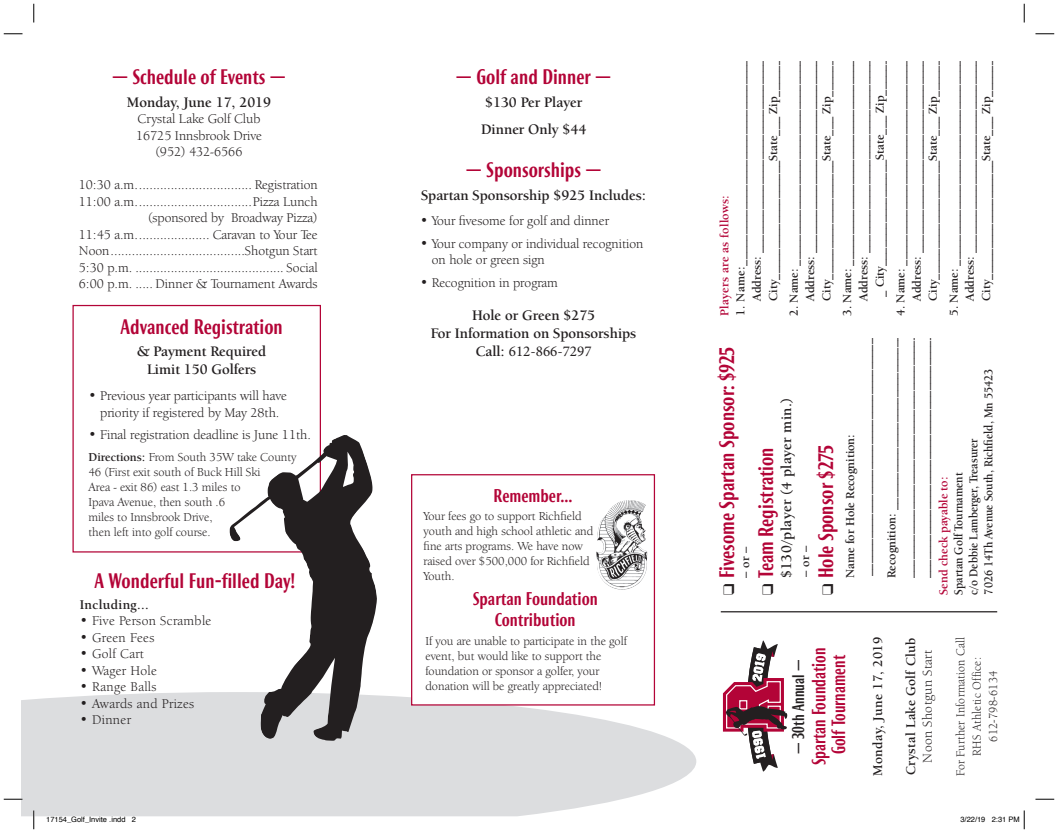
<style>
.page{position:relative;width:1058px;height:833px;background:#fff}
.page>*{position:absolute;margin:0;border:0;box-sizing:border-box;transform-origin:0 0}
.t1{font:500 20px "Roxy";color:#b30437}
.t2{font:500 18.25px/19.5px "Roxy";color:#b30437;text-align:center;scale:.9 1}
.t3{font:500 17.5px/21px "Roxy";color:#b30437;text-align:center}
.t4{font:500 16.12px "Roxy";color:#231f20;scale:.9 1}
.t5{font:700 15px/18px "Berkeley Oldstyle IT Cby BT";color:#231f20;text-align:center}
.t6{font:700 15px "Berkeley Oldstyle IT Cby BT";letter-spacing:.025em;color:#231f20}
.t7{font:15px "Minion Pro";color:#231f20}
.t8{font:13.75px/16.5px "Berkeley Oldstyle IT Cby BT";color:#231f20;text-align:center}
.t9{font:13.75px "Berkeley Oldstyle IT Cby BT";letter-spacing:.025em;color:#231f20}
.t10{font:700 13.75px "Berkeley Oldstyle IT Cby BT";letter-spacing:.025em;color:#231f20}
.t11{font:700 12.5px/16.2px "Berkeley Oldstyle IT Cby BT";color:#231f20;text-align:justify}
.t12{font:12.5px/15px "Berkeley Oldstyle IT Cby BT";color:#231f20}
.t13{font:700 12.5px/15px "Berkeley Oldstyle IT Cby BT";color:#231f20;scale:.93 1}
.t14{font:12.5px/16.2px "Berkeley Oldstyle IT Cby BT";letter-spacing:.025em;color:#231f20;text-align:center;scale:.95 1}
.t15{font:700 12.5px "Berkeley Oldstyle IT Cby BT";letter-spacing:.025em;color:#b30437}
.t16{font:700 12.5px "Berkeley Oldstyle IT Cby BT";color:#b30437}
.t17{font:7.5px "Helvetica";color:#000}
.s1{font-weight:700}
.s2{font-family:"Berkeley Oldstyle IT Cby BT";font-weight:700}
.s3{color:#231f20}
</style>
<div class="page">
<svg style="left:21px;top:692px;width:675px;height:124px;background:#dfe0e1"></svg>
<svg style="left:723px;top:640px;width:64px;height:131px"></svg>
<hr style="left:720px;top:611px;width:277px;height:1px;background:#231f20">
<div style="left:72px;top:305px;width:249px;height:247px;border:1px solid #b30437"></div>
<svg style="left:229px;top:435px;width:148px;height:305px"></svg>
<div style="left:411px;top:474px;width:244px;height:231px;background:#fff;border:1px solid #b30437"></div>
<img style="left:596px;top:500px;width:51px;height:89px">
<svg style="left:4px;top:33px;width:18px;height:2px"></svg>
<svg style="left:1035px;top:33px;width:19px;height:2px"></svg>
<svg style="left:4px;top:798px;width:18px;height:2px"></svg>
<svg style="left:1035px;top:798px;width:19px;height:2px"></svg>
<svg style="left:33px;top:4px;width:2px;height:18px"></svg>
<svg style="left:33px;top:810px;width:2px;height:19px"></svg>
<svg style="left:1023px;top:4px;width:2px;height:18px"></svg>
<svg style="left:46px;top:815px;width:79px;height:2px"></svg>
<svg style="left:1023px;top:810px;width:2px;height:19px"></svg>
<h1 class="t1" style="left:112px;top:65px;width:175px">— Schedule of Events —</h1>
<p class="t5" style="left:127px;top:92px;width:146px">Monday, June 17, 2019</p>
<p class="t8" style="left:136px;top:110px;width:127px">Crystal Lake Golf Club<br>16725 Innsbrook Drive (952) 432-6566</p>
<p class="t8" style="left:79px;top:176px;width:240px;text-align:right">10:30 a.m................................. Registration 11:00 a.m.................................Pizza Lunch (sponsored by Broadway Pizza)<br>11:45 a.m..................... Caravan to Your Tee Noon......................................Shotgun Start 5:30 p.m. .......................................... Social 6:00 p.m. ..... Dinner &amp; Tournament Awards</p>
<h1 class="t1" style="left:120px;top:315px;width:164px">Advanced Registration</h1>
<p class="t5" style="left:137px;top:342px;width:131px">&amp; Payment Required<br>Limit 150 Golfers</p>
<p class="t8" style="left:89px;top:387px;width:200px">• Previous year participants will have priority if registered by May 28th.</p>
<p class="t8" style="left:89px;top:426px;width:224px">• Final registration deadline is June 11th.</p>
<p class="t12" style="left:89px;top:449px;width:209px"><span class="s1">Directions:</span> From South 35W take County<br>46 (First exit south of Buck Hill Ski<br>Area - exit 86) east 1.3 miles to<br>Ipava Avenue, then south .6<br>miles to Innsbrook Drive,<br>then left into golf course.</p>
<h1 class="t1" style="left:94px;top:568px;width:202px">A Wonderful Fun-filled Day!</h1>
<p class="t10" style="left:80px;top:596px;width:70px">Including...</p>
<p class="t9" style="left:80px;top:612px;width:133px">• Five Person Scramble</p>
<p class="t9" style="left:80px;top:629px;width:76px">• Green Fees</p>
<p class="t9" style="left:80px;top:645px;width:66px">• Golf Cart</p>
<p class="t9" style="left:80px;top:662px;width:79px">• Wager Hole</p>
<p class="t9" style="left:80px;top:678px;width:78px">• Range Balls</p>
<p class="t9" style="left:80px;top:695px;width:116px">• Awards and Prizes</p>
<p class="t8" style="left:80px;top:711px;width:53px">• Dinner</p>
<p class="t11" style="left:732px;top:301px;width:243px;text-indent:-15px;rotate:-90deg">1. Name:_________________________________ Address: _______________________________ City___________________State___ Zip______</p>
<p class="t11" style="left:785px;top:301px;width:243px;text-indent:-15px;rotate:-90deg">2. Name: _________________________________ Address: _______________________________ City___________________State___ Zip______</p>
<p class="t11" style="left:838px;top:316px;width:259px;text-align:right;rotate:-90deg">3. Name: _________________________________<br>Address: _______________________________<br>_ City_________________State___ Zip______</p>
<p class="t11" style="left:892px;top:301px;width:243px;text-indent:-15px;rotate:-90deg">4. Name: _________________________________ Address: _______________________________ City___________________State___ Zip______</p>
<p class="t11" style="left:945px;top:301px;width:243px;text-indent:-15px;rotate:-90deg">5. Name: _________________________________ Address: _______________________________ City___________________State___ Zip______</p>
<h1 class="t1" style="left:456px;top:65px;width:157px">— Golf and Dinner —</h1>
<p class="t5" style="left:481px;top:88px;width:107px;line-height:27px;text-align:left">$130 Per Player<br>Dinner Only $44</p>
<h1 class="t1" style="left:466px;top:158px;width:137px">— Sponsorships —</h1>
<p class="t5" style="left:421px;top:185px;width:227px">Spartan Sponsorship $925 Includes:</p>
<p class="t8" style="left:420px;top:212px;width:190px">• Your fivesome for golf and dinner</p>
<p class="t8" style="left:432px;top:235px;width:213px;text-align:left;text-indent:-12px">• Your company or individual recognition on hole or green sign</p>
<p class="t8" style="left:420px;top:274px;width:139px">• Recognition in program</p>
<p class="t5" style="left:431px;top:306px;width:207px">Hole or Green $275<br>For Information on Sponsorships</p>
<p class="t7" style="left:475px;top:341px;width:117px"><span class="s2">Call:</span> 612-866-7297</p>
<h1 class="t1" style="left:715px;top:594px;width:249px;rotate:-90deg"><span class="s3">❑</span> Fivesome Spartan Sponsor: $925</h1>
<p class="t15" style="left:717px;top:316px;width:122px;rotate:-90deg">Players are as follows:</p>
<p class="t11" style="left:841px;top:578px;width:241px;rotate:-90deg">Name for Hole Recognition: ______________________________________</p>
<p class="t11" style="left:883px;top:578px;width:245px;rotate:-90deg">Recognition: ____________________________ _______________________________________ _______________________________________</p>
<p class="t13" style="left:950px;top:594px;width:244px;rotate:-90deg">Spartan Golf Tournament<br>c/o Debbie Lamberger, Treasurer<br>7026 14Th Avenue South, Richfield, Mn 55423</p>
<p class="t6" style="left:777px;top:578px;width:182px;rotate:-90deg">$130/player (4 player min.)</p>
<h1 class="t1" style="left:814px;top:594px;width:151px;rotate:-90deg"><span class="s3">❑</span> Hole Sponsor $275</h1>
<h1 class="t1" style="left:754px;top:594px;width:148px;rotate:-90deg"><span class="s3">❑</span> Team Registration</h1>
<p class="t16" style="left:936px;top:594px;width:119px;rotate:-90deg">Send check payable to:</p>
<h3 class="t3" style="left:493px;top:485px;width:80px">Remember...</h3>
<p class="t12" style="left:423px;top:508px;width:171px">Your fees go to support Richfield youth and high school athletic and fine arts programs. We have now raised over $500,000 for Richfield<br>Youth.</p>
<p class="t11" style="left:797px;top:577px;width:33px;rotate:-90deg">– or –</p>
<p class="t11" style="left:737px;top:578px;width:33px;rotate:-90deg">– or –</p>
<h3 class="t3" style="left:472px;top:587px;width:127px">Spartan Foundation<br>Contribution</h3>
<p class="t12" style="left:425px;top:633px;width:203px">If you are unable to participate in the golf event, but would like to support the foundation or sponsor a golfer, your donation will be greatly appreciated!</p>
<p class="t14" style="left:952px;top:775px;width:148px;rotate:-90deg">For Further Information Call<br>RHS Athletic Office:<br>612-798-6134</p>
<p class="t4" style="left:788px;top:754px;width:107px;rotate:-90deg">— 30th Annual —</p>
<h2 class="t2" style="left:809px;top:765px;width:132px;rotate:-90deg">Spartan Foundation<br>Golf Tournament</h2>
<p class="t10" style="left:869px;top:775px;width:140px;rotate:-90deg">Monday, June 17, 2019</p>
<p class="t10" style="left:902px;top:774px;width:139px;rotate:-90deg">Crystal Lake Golf Club</p>
<p class="t9" style="left:919px;top:762px;width:114px;rotate:-90deg">Noon Shotgun Start</p>
<p class="t17" style="left:46px;top:813px;width:91px">17154_Golf_Invite .indd 2</p>
<p class="t17" style="left:960px;top:813px;width:61px">3/22/19 2:31 PM</p>
</div>
